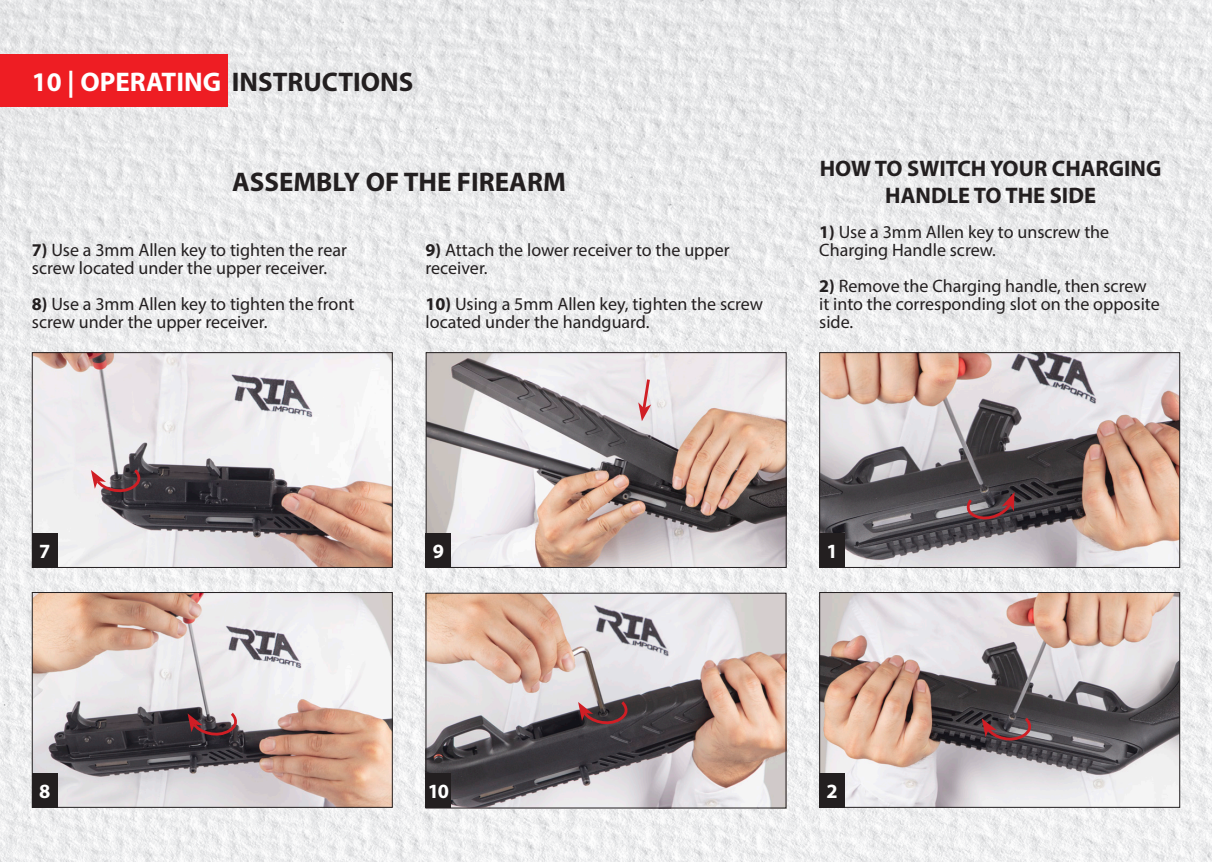
<style>
.page{position:relative;width:1212px;height:862px;background:#fff}
.page>*{position:absolute;margin:0;border:0;box-sizing:border-box;transform-origin:0 0}
.t1{font:700 27px "Myriad Pro";color:#fff}
.t2{font:700 27px "Myriad Pro";color:#231f20}
.t3{font:700 22.5px/27px "Myriad Pro";color:#231f20;text-align:center}
.t4{font:700 20.25px "Myriad Pro";color:#fff}
.t5{font:18px/18px "Myriad Pro";color:#231f20}
.s1{color:#231f20}
.s2{font-weight:700}
</style>
<div class="page">
<img style="left:0;top:0;width:1212px;height:861px">
<div style="left:0;top:54px;width:228px;height:53px;background:#ee1d23"></div>
<img style="left:428px;top:354px;width:356px;height:211px">
<div style="left:426px;top:352px;width:360px;height:215px;border:1px solid #231f20"></div>
<img style="left:34px;top:593px;width:357px;height:212px">
<div style="left:32px;top:591px;width:361px;height:216px;border:1px solid #231f20"></div>
<img style="left:821px;top:354px;width:357px;height:211px">
<div style="left:819px;top:352px;width:361px;height:215px;border:1px solid #231f20"></div>
<img style="left:428px;top:594px;width:356px;height:211px">
<div style="left:426px;top:533px;width:25px;height:34px;background:#231f20"></div>
<div style="left:426px;top:773px;width:25px;height:34px;background:#231f20"></div>
<div style="left:32px;top:773px;width:26px;height:34px;background:#231f20"></div>
<svg style="left:638px;top:376px;width:14px;height:45px"></svg>
<img style="left:821px;top:593px;width:357px;height:212px">
<div style="left:819px;top:591px;width:361px;height:216px;border:1px solid #231f20"></div>
<div style="left:819px;top:533px;width:26px;height:34px;background:#231f20"></div>
<div style="left:819px;top:773px;width:26px;height:34px;background:#231f20"></div>
<svg style="left:962px;top:492px;width:52px;height:33px;background:#62474c"></svg>
<img style="left:34px;top:354px;width:357px;height:211px">
<div style="left:32px;top:352px;width:361px;height:215px;border:1px solid #231f20"></div>
<div style="left:32px;top:533px;width:26px;height:34px;background:#231f20"></div>
<svg style="left:91px;top:467px;width:54px;height:31px;background:#86696e"></svg>
<svg style="left:188px;top:710px;width:54px;height:31px;background:#75585d"></svg>
<svg style="left:578px;top:699px;width:54px;height:31px;background:#66484c"></svg>
<svg style="left:982px;top:715px;width:54px;height:31px;background:#61454a"></svg>
<h1 class="t1" style="left:32px;top:64px;width:383px">10 | OPERATING <span class="s1">INSTRUCTIONS</span></h1>
<h1 class="t2" style="left:232px;top:164px;width:335px">ASSEMBLY OF THE FIREARM</h1>
<p class="t5" style="left:32px;top:240px;width:316px"><span class="s2">7)</span> Use a 3mm Allen key to tighten the rear screw located under the upper receiver.</p>
<p class="t5" style="left:32px;top:294px;width:324px"><span class="s2">8)</span> Use a 3mm Allen key to tighten the front screw under the upper receiver.</p>
<p class="t5" style="left:426px;top:240px;width:306px"><span class="s2">9)</span> Attach the lower receiver to the upper receiver.</p>
<p class="t5" style="left:426px;top:294px;width:339px"><span class="s2">10)</span> Using a 5mm Allen key, tighten the screw located under the handguard.</p>
<p class="t3" style="left:820px;top:154px;width:343px">HOW TO SWITCH YOUR CHARGING<br>HANDLE TO THE SIDE</p>
<p class="t5" style="left:819px;top:222px;width:291px"><span class="s2">1)</span> Use a 3mm Allen key to unscrew the<br>Charging Handle screw.</p>
<p class="t5" style="left:819px;top:276px;width:342px"><span class="s2">2)</span> Remove the Charging handle, then screw it into the corresponding slot on the opposite side.</p>
<p class="t4" style="left:39px;top:538px;width:13px">7</p>
<p class="t4" style="left:433px;top:538px;width:13px">9</p>
<p class="t4" style="left:826px;top:538px;width:13px">1</p>
<p class="t4" style="left:39px;top:777px;width:13px">8</p>
<p class="t4" style="left:428px;top:777px;width:23px">10</p>
<p class="t4" style="left:826px;top:777px;width:13px">2</p>
</div>
